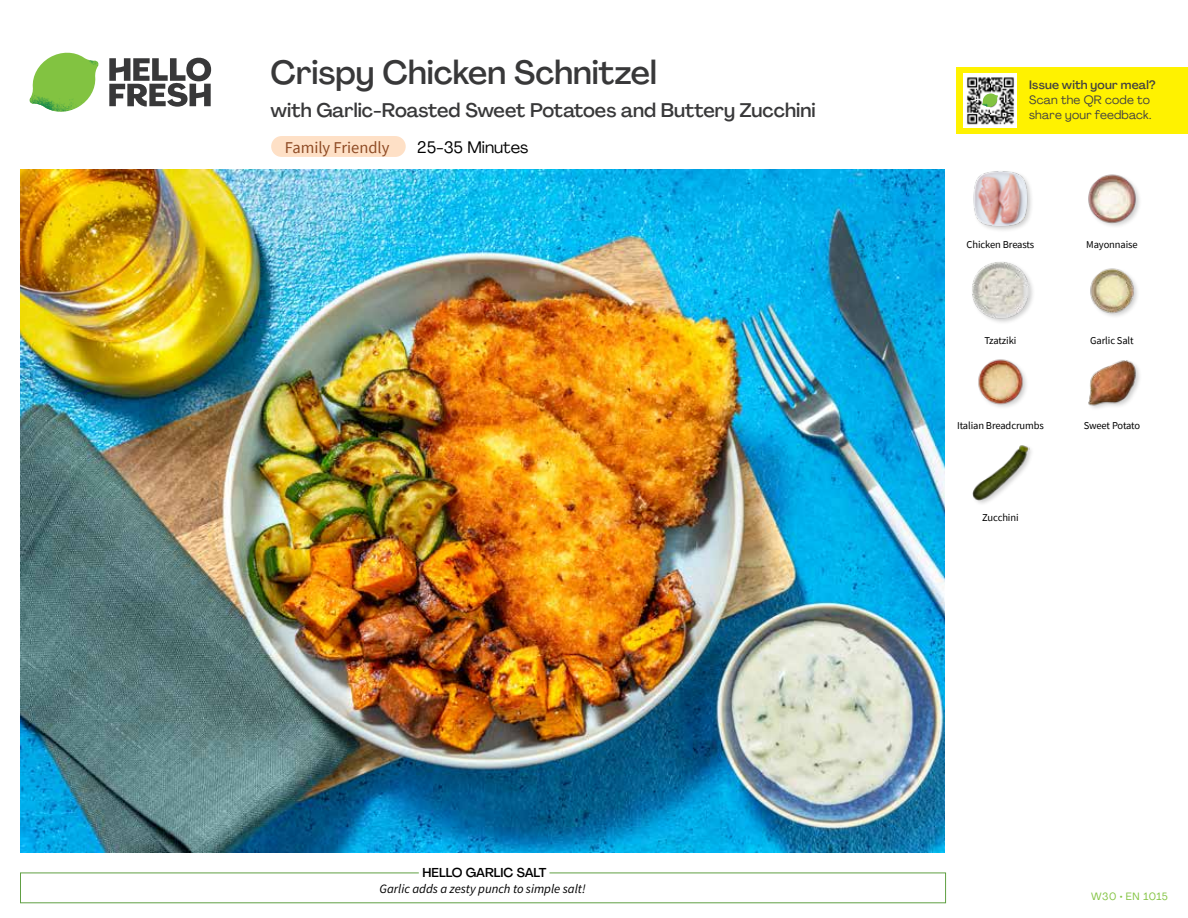
<style>
.page{position:relative;width:1188px;height:918px;background:#fff}
.page>*{position:absolute;margin:0;border:0;box-sizing:border-box;transform-origin:0 0}
.t1{font:500 33px "Agrandir";letter-spacing:-.005em;color:#383839}
.t2{font:500 19.5px "Agrandir";color:#383839}
.t3{font:16.5px "Source Sans Pro";color:#8e4b25}
.t4{font:16.5px "Agrandir";color:#000}
.t5{font:italic 12.75px "Source Sans Pro";color:#000}
.t6{font:500 12.75px "Agrandir";color:#000}
.t7{font:12px/15px "Agrandir";letter-spacing:.02em;color:#414042}
.t8{font:500 12px "Agrandir";letter-spacing:.02em;color:#414042}
.t9{font:10.5px "Source Sans Pro";letter-spacing:-.01em;color:#000}
.t10{font:10.5px "Agrandir";letter-spacing:.05em;color:#82c341}
</style>
<div class="page">
<svg style="left:109px;top:57px;width:102px;height:50px"></svg>
<svg style="left:34px;top:53px;width:62px;height:40px"></svg>
<img style="left:67px;top:53px;width:32px;height:26px">
<img style="left:33px;top:75px;width:59px;height:11px">
<img style="left:29px;top:79px;width:61px;height:33px">
<img style="left:65px;top:86px;width:27px;height:25px">
<div style="left:20px;top:873px;width:926px;height:30px;border:1px solid #609f43"></div>
<div style="left:419px;top:865px;width:131px;height:15px;background:#fff"></div>
<img style="left:21px;top:170px;width:924px;height:682px">
<div style="left:972px;top:444px;width:62px;height:62px;background:#000;opacity:.2"></div>
<img style="left:972px;top:444px;width:57px;height:57px">
<img style="left:1088px;top:360px;width:52px;height:49px">
<img style="left:978px;top:359px;width:49px;height:48px">
<img style="left:1090px;top:268px;width:48px;height:48px">
<div style="left:971px;top:261px;width:64px;height:64px;background:#000;opacity:.2"></div>
<img style="left:972px;top:262px;width:57px;height:57px">
<img style="left:1088px;top:174px;width:52px;height:52px">
<div style="left:973px;top:170px;width:61px;height:63px;background:#000;opacity:.2"></div>
<img style="left:973px;top:170px;width:56px;height:57px">
<div style="left:271px;top:136px;width:135px;height:21px;background:#fee0c6;border-radius:10px"></div>
<div style="left:956px;top:67px;width:232px;height:67px;background:#fff200"></div>
<img style="left:964px;top:74px;width:52px;height:54px">
<svg style="left:982px;top:93px;width:16px;height:14px"></svg>
<h1 class="t1" style="left:271px;top:52px;width:388px">Crispy Chicken Schnitzel</h1>
<h2 class="t2" style="left:271px;top:98px;width:547px">with Garlic-Roasted Sweet Potatoes and Buttery Zucchini</h2>
<h3 class="t4" style="left:417px;top:137px;width:113px">25-35 Minutes</h3>
<h3 class="t3" style="left:285px;top:137px;width:106px">Family Friendly</h3>
<p class="t6" style="left:423px;top:864px;width:125px">HELLO GARLIC SALT</p>
<p class="t5" style="left:380px;top:881px;width:208px">Garlic adds a zesty punch to simple salt!</p>
<p class="t8" style="left:1029px;top:77px;width:128px">Issue with your meal?</p>
<p class="t7" style="left:1029px;top:92px;width:124px">Scan the QR code to share your feedback.</p>
<p class="t9" style="left:967px;top:238px;width:69px">Chicken Breasts</p>
<p class="t9" style="left:1086px;top:238px;width:53px">Mayonnaise</p>
<p class="t9" style="left:985px;top:334px;width:33px">Tzatziki</p>
<p class="t9" style="left:1090px;top:334px;width:45px">Garlic Salt</p>
<p class="t9" style="left:957px;top:419px;width:88px">Italian Breadcrumbs</p>
<p class="t9" style="left:1084px;top:419px;width:58px">Sweet Potato</p>
<p class="t9" style="left:982px;top:511px;width:38px">Zucchini</p>
<p class="t10" style="left:1091px;top:890px;width:78px">W30 • EN 1015</p>
</div>
